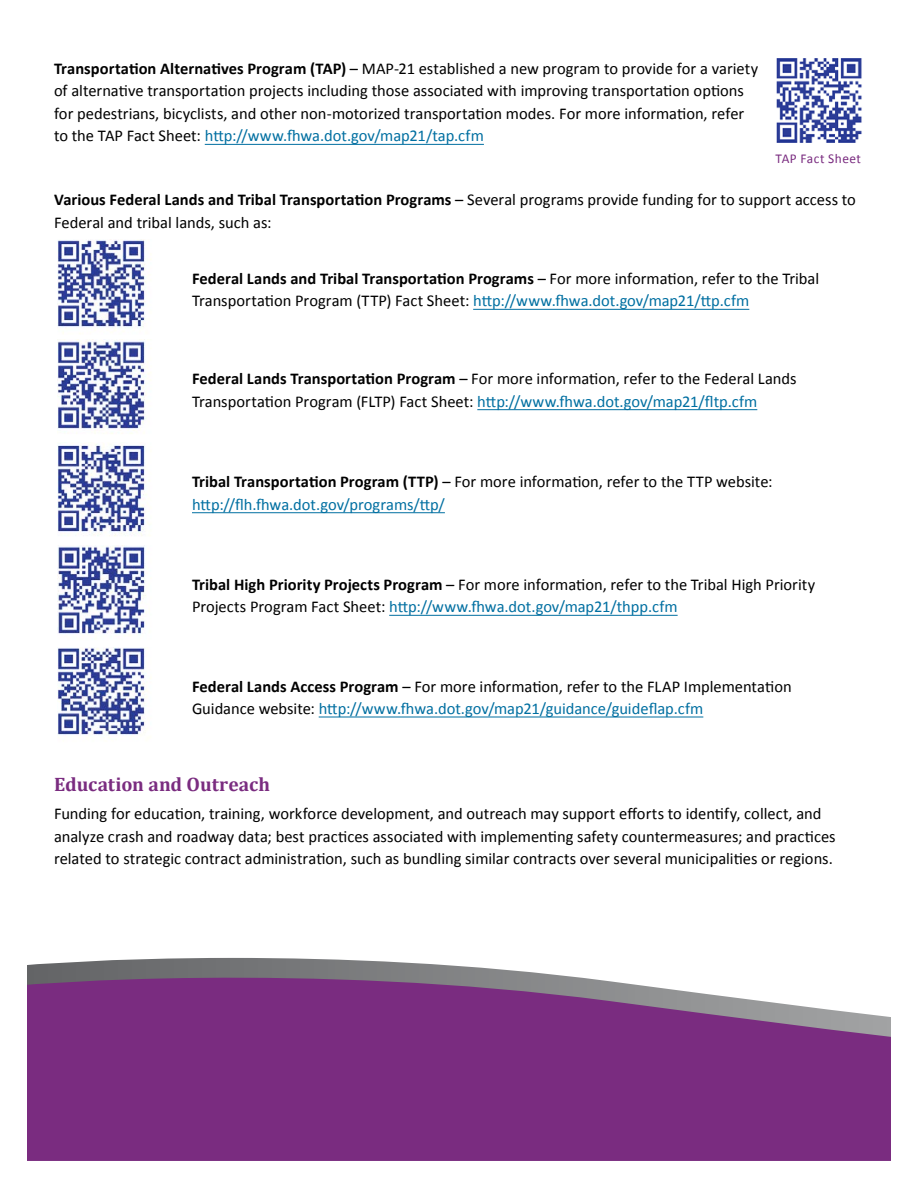
<style>
.page{position:relative;width:918px;height:1188px;background:#fff}
.page>*{position:absolute;margin:0;border:0;box-sizing:border-box;transform-origin:0 0}
.t1{font:700 19.5px "Cambria";letter-spacing:.005em;color:#7a2c80}
.t2{font:16.5px/22.5px "Calibri";color:#000}
.t3{font:13.5px "Calibri";letter-spacing:.035em;color:#7a2c80}
.s1{font-weight:700}
.s2{color:#006fa1}
</style>
<div class="page">
<div style="left:27px;top:1072px;width:864px;height:89px;background:#7a2c80"></div>
<svg style="left:27px;top:958px;width:864px;height:114px;background:#8e5993"></svg>
<hr style="left:205px;top:144px;width:279px;height:1px;background:#006fa1">
<img style="left:776px;top:58px;width:86px;height:85px">
<img style="left:57px;top:240px;width:94px;height:194px">
<hr style="left:473px;top:309px;width:276px;height:1px;background:#006fa1">
<hr style="left:477px;top:409px;width:280px;height:1px;background:#006fa1">
<img style="left:57px;top:444px;width:93px;height:92px">
<hr style="left:192px;top:512px;width:253px;height:1px;background:#006fa1">
<img style="left:57px;top:545px;width:90px;height:94px">
<hr style="left:389px;top:615px;width:289px;height:1px;background:#006fa1">
<img style="left:57px;top:647px;width:91px;height:93px">
<hr style="left:319px;top:717px;width:384px;height:1px;background:#006fa1">
<p class="t2" style="left:54px;top:57px;width:706px"><span class="s1">Transportation Alternatives Program (TAP)</span> – MAP-21 established a new program to provide for a variety of alternative transportation projects including those associated with improving transportation options for pedestrians, bicyclists, and other non-motorized transportation modes. For more information, refer to the TAP Fact Sheet: <span class="s2">http://www.fhwa.dot.gov/map21/tap.cfm</span></p>
<p class="t3" style="left:776px;top:150px;width:87px">TAP Fact Sheet</p>
<p class="t2" style="left:54px;top:189px;width:803px"><span class="s1">Various Federal Lands and Tribal Transportation Programs</span> – Several programs provide funding for to support access to<br>Federal and tribal lands, such as:</p>
<p class="t2" style="left:192px;top:267px;width:629px"><span class="s1">Federal Lands and Tribal Transportation Programs</span> – For more information, refer to the Tribal<br>Transportation Program (TTP) Fact Sheet: <span class="s2">http://www.fhwa.dot.gov/map21/ttp.cfm</span></p>
<p class="t2" style="left:192px;top:368px;width:606px"><span class="s1">Federal Lands Transportation Program</span> – For more information, refer to the Federal Lands<br>Transportation Program (FLTP) Fact Sheet: <span class="s2">http://www.fhwa.dot.gov/map21/fltp.cfm</span></p>
<p class="t2" style="left:192px;top:471px;width:582px"><span class="s1">Tribal Transportation Program (TTP)</span> – For more information, refer to the TTP website: <span class="s2">http://flh.fhwa.dot.gov/programs/ttp/</span></p>
<p class="t2" style="left:192px;top:573px;width:625px"><span class="s1">Tribal High Priority Projects Program</span> – For more information, refer to the Tribal High Priority<br>Projects Program Fact Sheet: <span class="s2">http://www.fhwa.dot.gov/map21/thpp.cfm</span></p>
<p class="t2" style="left:192px;top:675px;width:601px"><span class="s1">Federal Lands Access Program</span> – For more information, refer to the FLAP Implementation<br>Guidance website: <span class="s2">http://www.fhwa.dot.gov/map21/guidance/guideflap.cfm</span></p>
<p class="t1" style="left:54px;top:770px;width:217px">Education and Outreach</p>
<p class="t2" style="left:54px;top:803px;width:783px">Funding for education, training, workforce development, and outreach may support efforts to identify, collect, and analyze crash and roadway data; best practices associated with implementing safety countermeasures; and practices related to strategic contract administration, such as bundling similar contracts over several municipalities or regions.</p>
</div>
